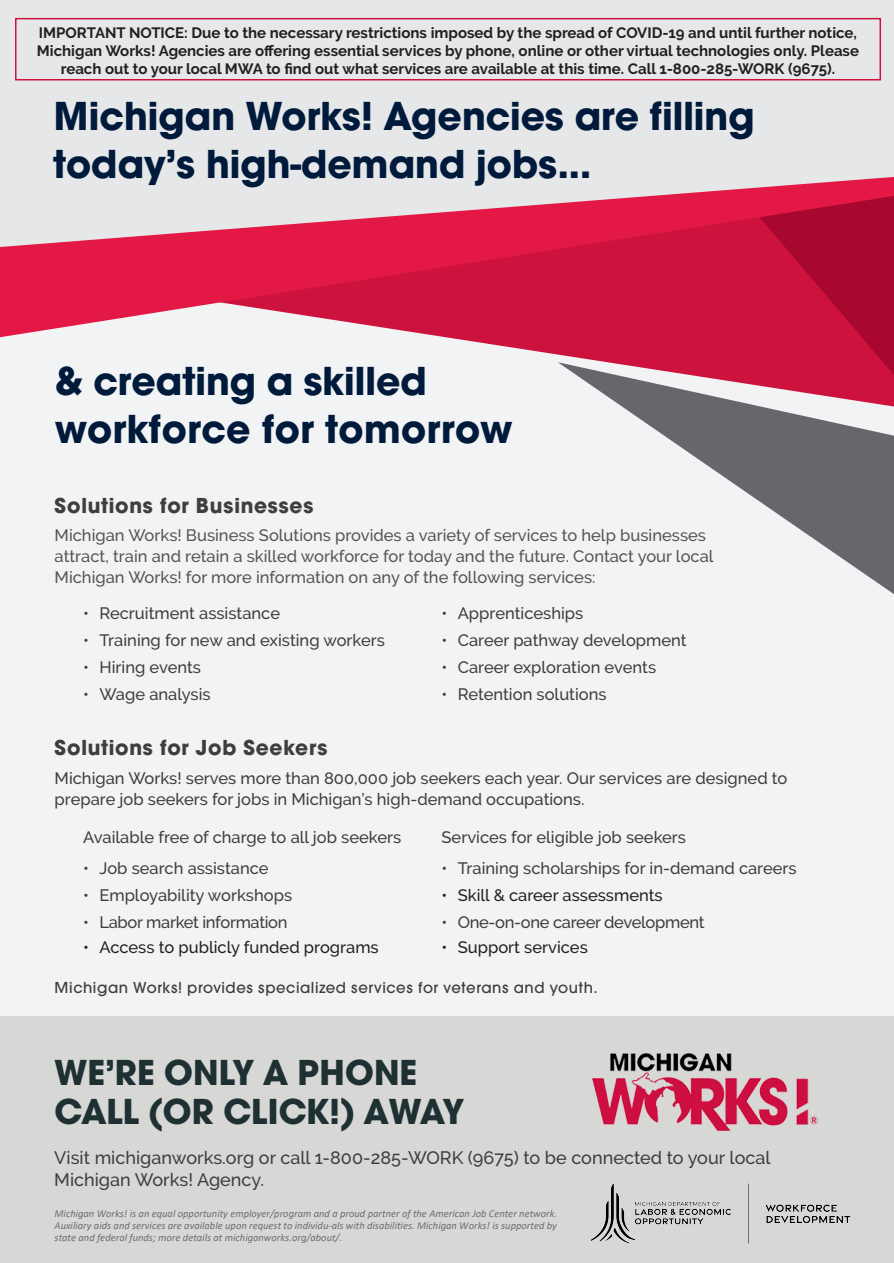
<style>
.page{position:relative;width:894px;height:1263px;background:#fff}
.page>*{position:absolute;margin:0;border:0;box-sizing:border-box;transform-origin:0 0}
.t1{font:700 42px/48px "Avalon";letter-spacing:.005em;color:#001a3b}
.Paragraph_Style_2{font:700 37.5px "Avalon";color:#1f3033}
.t2{font:700 22.5px "Avalon";letter-spacing:.035em;color:#3e3e3f}
.Paragraph_Style_1{font:500 18px/22.5px "Raleway";color:#3e3e3f}
.t3{font:500 16.5px/21px "Raleway";color:#3e3e3f}
.t4{font:500 16.5px/21px "Raleway";color:#545557}
.t5{font:500 16.5px "Raleway";color:#231f20}
.t6{font:500 16.5px "Avalon";letter-spacing:.03em;color:#3e3e3f}
.t7{font:500 16.5px "Raleway";letter-spacing:-.02em;color:#3e3e3f}
.t8{font:700 15px/18px "Raleway";color:#231f20;text-align:center}
.t9{font:italic 10.5px/12px "Calibri";color:#6c6d70;text-align:justify}
</style>
<div class="page">
<div style="left:0;top:0;width:893px;height:1204px;background:#f2f3f4"></div>
<svg style="left:621px;top:406px;width:272px;height:188px"></svg>
<div style="left:0;top:1016px;width:893px;height:247px;background:#d7d7d5"></div>
<svg style="left:0;top:337px;width:893px;height:69px"></svg>
<svg style="left:630px;top:337px;width:263px;height:38px;background:#cb1741"></svg>
<svg style="left:0;top:247px;width:893px;height:90px;background:#d5284f"></svg>
<img style="left:592px;top:1053px;width:225px;height:77px">
<svg style="left:0;top:0;width:893px;height:247px;fill:#e6e7e9"></svg>
<div style="left:15px;top:18px;width:865px;height:62px;border:2px solid #cd123d"></div>
<img style="left:590px;top:1183px;width:261px;height:61px">
<p class="t8" style="left:37px;top:24px;width:823px">IMPORTANT NOTICE: Due to the necessary restrictions imposed by the spread of COVID-19 and until further notice,<br>Michigan Works! Agencies are offering essential services by phone, online or other virtual technologies only. Please reach out to your local MWA to find out what services are available at this time. Call 1-800-285-WORK (9675).</p>
<p class="t1" style="left:54px;top:91px;width:702px">Michigan Works! Agencies are filling today’s high-demand jobs...</p>
<p class="t1" style="left:55px;top:356px;width:373px">&amp; creating a skilled</p>
<p class="t1" style="left:55px;top:404px;width:458px">workforce for tomorrow</p>
<p class="t2" style="left:55px;top:491px;width:260px">Solutions for Businesses</p>
<p class="t4" style="left:55px;top:524px;width:660px">Michigan Works! Business Solutions provides a variety of services to help businesses attract, train and retain a skilled workforce for today and the future. Contact your local<br>Michigan Works! for more information on any of the following services:</p>
<p class="t3" style="left:83px;top:603px;width:198px">• Recruitment assistance</p>
<p class="t3" style="left:83px;top:630px;width:303px">• Training for new and existing workers</p>
<p class="t3" style="left:83px;top:657px;width:119px">• Hiring events</p>
<p class="t3" style="left:83px;top:684px;width:129px">• Wage analysis</p>
<p class="t3" style="left:441px;top:603px;width:143px">• Apprenticeships</p>
<p class="t3" style="left:441px;top:630px;width:246px">• Career pathway development</p>
<p class="t3" style="left:441px;top:657px;width:216px">• Career exploration events</p>
<p class="t3" style="left:441px;top:684px;width:166px">• Retention solutions</p>
<p class="t2" style="left:55px;top:733px;width:274px">Solutions for Job Seekers</p>
<p class="t3" style="left:55px;top:768px;width:734px">Michigan Works! serves more than 800,000 job seekers each year. Our services are designed to prepare job seekers for jobs in Michigan’s high-demand occupations.</p>
<p class="t3" style="left:83px;top:827px;width:319px">Available free of charge to all job seekers</p>
<p class="t3" style="left:441px;top:827px;width:246px">Services for eligible job seekers</p>
<p class="t3" style="left:83px;top:857px;width:187px">• Job search assistance</p>
<p class="t3" style="left:83px;top:884px;width:210px">• Employability workshops</p>
<p class="t7" style="left:83px;top:912px;width:206px">• Labor market information</p>
<p class="t5" style="left:83px;top:938px;width:297px">• Access to publicly funded programs</p>
<p class="t3" style="left:441px;top:857px;width:356px">• Training scholarships for in-demand careers</p>
<p class="t5" style="left:441px;top:885px;width:222px">• Skill &amp; career assessments</p>
<p class="t7" style="left:441px;top:912px;width:264px">• One-on-one career development</p>
<p class="t5" style="left:441px;top:938px;width:148px">• Support services</p>
<p class="t6" style="left:55px;top:978px;width:544px">Michigan Works! provides specialized services for veterans and youth.</p>
<p class="Paragraph_Style_2" style="left:55px;top:1050px;width:364px">WE’RE ONLY A PHONE</p>
<p class="Paragraph_Style_2" style="left:55px;top:1089px;width:410px">CALL (OR CLICK!) AWAY</p>
<p class="Paragraph_Style_1" style="left:54px;top:1146px;width:717px">Visit michiganworks.org or call 1-800-285-WORK (9675) to be connected to your local<br>Michigan Works! Agency.</p>
<p class="t9" style="left:55px;top:1206px;width:504px">Michigan Works! is an equal opportunity employer/program and a proud partner of the American Job Center network.<br>Auxiliary aids and services are available upon request to individu-als with disabilities. Michigan Works! is supported by state and federal funds; more details at michiganworks.org/about/.</p>
</div>
